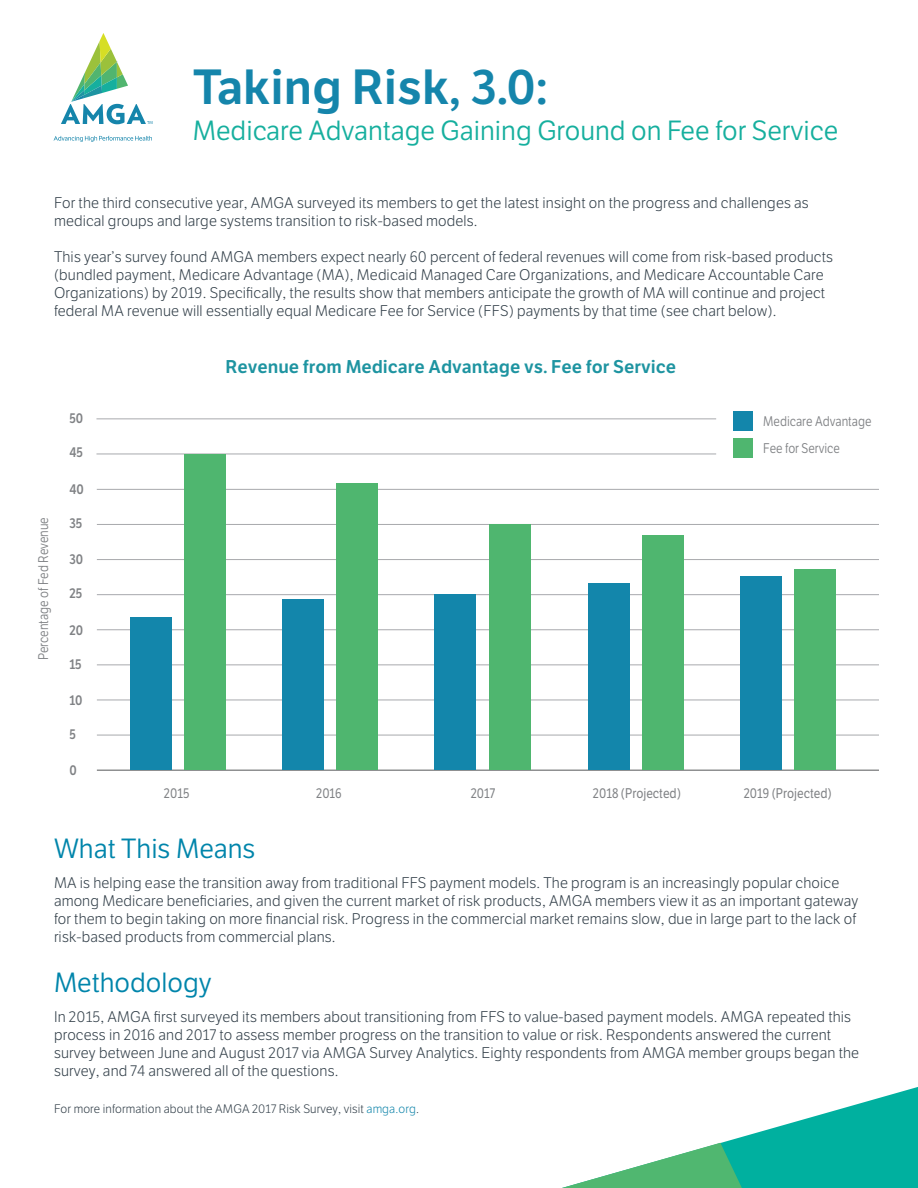
<style>
.page{position:relative;width:918px;height:1188px;background:#fff}
.page>*{position:absolute;margin:0;border:0;box-sizing:border-box;transform-origin:0 0}
.t1{font:600 48px "LFT Etica";color:#1585ab}
.t2{font:27px "LFT Etica";color:#16af9e}
.t3{font:27px "LFT Etica";color:#0085ab}
.t4{font:600 18px "LFT Etica";color:#1e94a1}
.t5{font:300 15px/18px "LFT Etica";letter-spacing:.01em;color:#313e48}
.t6{font:13.65px/27px "LFT Etica";color:#808285;scale:.88 1}
.t7{font:13.65px "LFT Etica";color:#808285;scale:.88 1}
.t8{font:600 13.65px "LFT Etica";color:#808285;scale:.88 1}
.t9{font:300 12px "LFT Etica";letter-spacing:.01em;color:#313e48}
.s1{color:#1386ab}
</style>
<div class="page">
<hr style="left:97px;top:489px;width:782px;height:1px;background:#a8a9ad">
<hr style="left:97px;top:524px;width:782px;height:1px;background:#a8a9ad">
<hr style="left:96px;top:419px;width:620px;height:1px;background:#a8a9ad">
<hr style="left:96px;top:454px;width:620px;height:1px;background:#a8a9ad">
<hr style="left:97px;top:559px;width:782px;height:1px;background:#a8a9ad">
<hr style="left:97px;top:594px;width:782px;height:1px;background:#a8a9ad">
<hr style="left:97px;top:629px;width:782px;height:1px;background:#a8a9ad">
<hr style="left:97px;top:665px;width:782px;height:1px;background:#a8a9ad">
<hr style="left:97px;top:700px;width:782px;height:1px;background:#a8a9ad">
<hr style="left:97px;top:735px;width:782px;height:1px;background:#a8a9ad">
<hr style="left:97px;top:770px;width:782px;height:1px;background:#57585a">
<svg style="left:54px;top:33px;width:99px;height:109px"></svg>
<div style="left:130px;top:617px;width:41px;height:153px;background:#1386ab"></div>
<div style="left:184px;top:454px;width:42px;height:316px;background:#4fb66f"></div>
<div style="left:282px;top:599px;width:42px;height:171px;background:#1386ab"></div>
<div style="left:336px;top:483px;width:42px;height:287px;background:#4fb66f"></div>
<div style="left:435px;top:594px;width:41px;height:176px;background:#1386ab"></div>
<div style="left:489px;top:524px;width:41px;height:246px;background:#4fb66f"></div>
<div style="left:588px;top:583px;width:42px;height:187px;background:#1386ab"></div>
<div style="left:642px;top:535px;width:42px;height:235px;background:#4fb66f"></div>
<div style="left:740px;top:576px;width:42px;height:194px;background:#1386ab"></div>
<div style="left:795px;top:569px;width:41px;height:201px;background:#4fb66f"></div>
<div style="left:733px;top:412px;width:19px;height:19px;background:#1386ab"></div>
<div style="left:733px;top:438px;width:19px;height:19px;background:#4fb66f"></div>
<svg style="left:562px;top:1087px;width:356px;height:101px"></svg>
<h1 class="t1" style="left:193px;top:58px;width:357px">Taking Risk, 3.0:</h1>
<h2 class="t2" style="left:193px;top:115px;width:647px">Medicare Advantage Gaining Ground on Fee for Service</h2>
<p class="t5" style="left:54px;top:194px;width:756px">For the third consecutive year, AMGA surveyed its members to get the latest insight on the progress and challenges as medical groups and large systems transition to risk-based models.</p>
<p class="t5" style="left:54px;top:248px;width:781px">This year’s survey found AMGA members expect nearly 60 percent of federal revenues will come from risk-based products (bundled payment, Medicare Advantage (MA), Medicaid Managed Care Organizations, and Medicare Accountable Care Organizations) by 2019. Specifically, the results show that members anticipate the growth of MA will continue and project federal MA revenue will essentially equal Medicare Fee for Service (FFS) payments by that time (see chart below).</p>
<p class="t6" style="left:30px;top:660px;width:164px;rotate:-90deg">Percentage of Fed Revenue</p>
<p class="t8" style="left:69px;top:410px;width:17px">50</p>
<p class="t8" style="left:69px;top:444px;width:17px">45</p>
<p class="t8" style="left:69px;top:481px;width:18px">40</p>
<p class="t8" style="left:69px;top:514px;width:16px">35</p>
<p class="t8" style="left:69px;top:551px;width:17px">30</p>
<p class="t8" style="left:69px;top:585px;width:16px">25</p>
<p class="t8" style="left:69px;top:622px;width:17px">20</p>
<p class="t8" style="left:69px;top:655px;width:15px">15</p>
<p class="t8" style="left:69px;top:691px;width:16px">10</p>
<p class="t8" style="left:69px;top:726px;width:9px">5</p>
<p class="t8" style="left:69px;top:762px;width:10px">0</p>
<p class="t4" style="left:226px;top:356px;width:452px">Revenue from Medicare Advantage vs. Fee for Service</p>
<p class="t6" style="left:763px;top:408px;width:125px">Medicare Advantage<br>Fee for Service</p>
<p class="t7" style="left:164px;top:785px;width:30px">2015</p>
<p class="t7" style="left:316px;top:785px;width:31px">2016</p>
<p class="t7" style="left:471px;top:785px;width:29px">2017</p>
<p class="t7" style="left:593px;top:785px;width:101px">2018 (Projected)</p>
<p class="t7" style="left:744px;top:785px;width:102px">2019 (Projected)</p>
<h2 class="t3" style="left:54px;top:833px;width:203px">What This Means</h2>
<p class="t5" style="left:54px;top:874px;width:806px">MA is helping ease the transition away from traditional FFS payment models. The program is an increasingly popular choice among Medicare beneficiaries, and given the current market of risk products, AMGA members view it as an important gateway for them to begin taking on more financial risk. Progress in the commercial market remains slow, due in large part to the lack of risk-based products from commercial plans.</p>
<h2 class="t3" style="left:54px;top:967px;width:159px">Methodology</h2>
<p class="t5" style="left:54px;top:1008px;width:807px">In 2015, AMGA first surveyed its members about transitioning from FFS to value-based payment models. AMGA repeated this process in 2016 and 2017 to assess member progress on the transition to value or risk. Respondents answered the current survey between June and August 2017 via AMGA Survey Analytics. Eighty respondents from AMGA member groups began the survey, and 74 answered all of the questions.</p>
<p class="t9" style="left:54px;top:1102px;width:367px">For more information about the AMGA 2017 Risk Survey, visit <span class="s1">amga.org</span>.</p>
</div>
